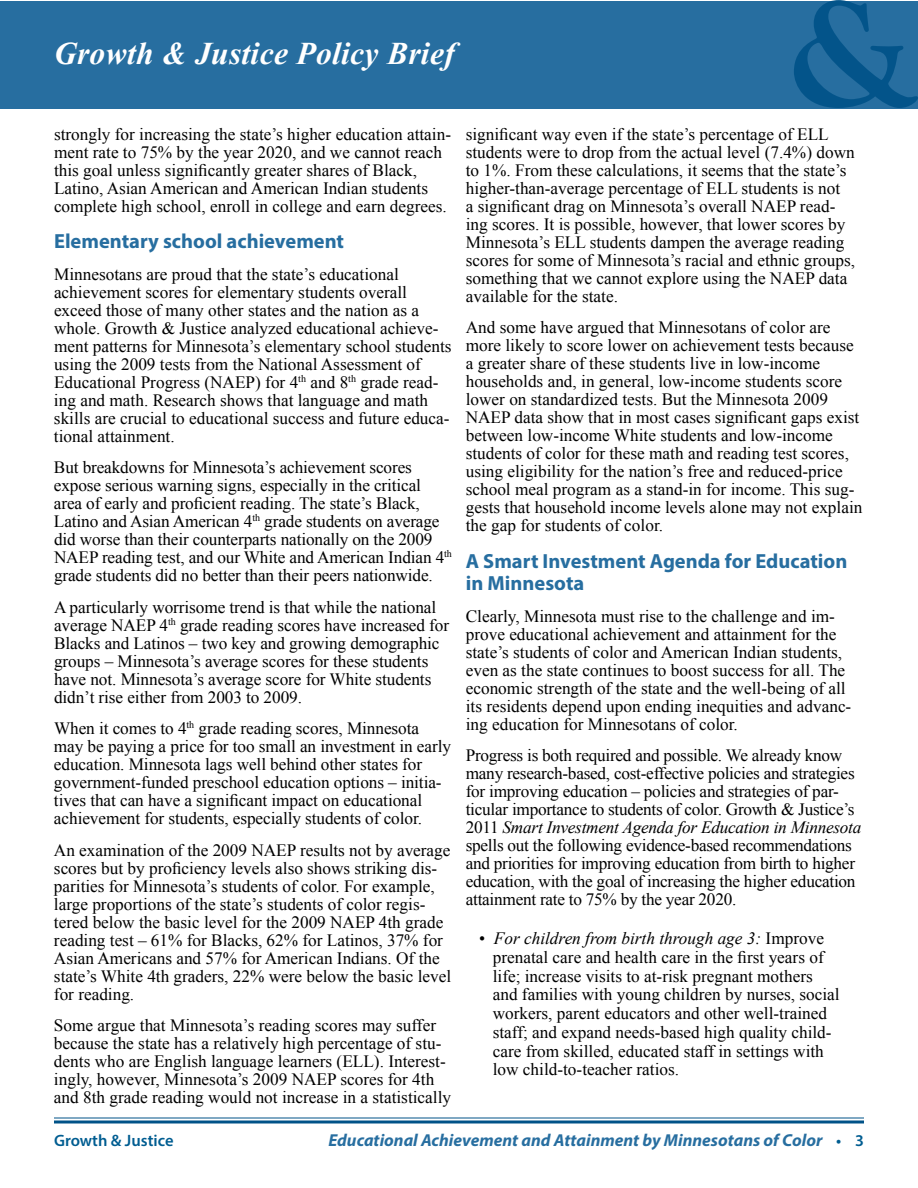
<style>
.page{position:relative;width:918px;height:1188px;background:#fff}
.page>*{position:absolute;margin:0;border:0;box-sizing:border-box;transform-origin:0 0}
.t1{font:italic 700 31.5px "Times New Roman";letter-spacing:.01em;color:#fff}
.t2{font:700 20.4px/22.5px "Myriad Pro";color:#276ea0}
.t3{font:italic 700 17.4px "Myriad Pro";color:#276ea0}
.t4{font:17.25px/18px "Times New Roman";color:#000}
.t5{font:600 16.5px "Myriad Pro";color:#005d91}
.s1{font-style:italic}
.s2{font-weight:600;font-style:normal;font-size:16.5px;color:#005d91}
</style>
<div class="page">
<hr style="left:54px;top:1117px;width:810px;height:2px;background:#005288">
<svg style="left:54px;top:1120px;width:810px;height:4px;background:#3f7da5"></svg>
<div style="left:1px;top:1px;width:917px;height:108px;background:#276ea0"></div>
<svg style="left:794px;top:0;width:124px;height:108px"></svg>
<h1 class="t1" style="left:54px;top:31px;width:402px">Growth &amp; Justice Policy Brief</h1>
<p class="t4" style="left:54px;top:125px;width:399px">strongly for increasing the state’s higher education attain&shy;ment rate to 75% by the year 2020, and we cannot reach this goal unless significantly greater shares of Black, Latino, Asian American and American Indian students complete high school, enroll in college and earn degrees.</p>
<p class="t2" style="left:54px;top:229px;width:292px">Elementary school achievement</p>
<p class="t4" style="left:54px;top:265px;width:399px">Minnesotans are proud that the state’s educational achievement scores for elementary students overall exceed those of many other states and the nation as a whole. Growth &amp; Justice analyzed educational achieve&shy;ment patterns for Minnesota’s elementary school students using the 2009 tests from the National Assessment of Educational Progress (NAEP) for 4<sup>th</sup> and 8<sup>th</sup> grade read&shy;ing and math. Research shows that language and math skills are crucial to educational success and future educa&shy;tional attainment.</p>
<p class="t4" style="left:54px;top:458px;width:399px">But breakdowns for Minnesota’s achievement scores expose serious warning signs, especially in the critical area of early and proficient reading. The state’s Black, Latino and Asian American 4<sup>th</sup> grade students on average did worse than their counterparts nationally on the 2009<br>NAEP reading test, and our White and American Indian 4<sup>th </sup>grade students did no better than their peers nationwide.</p>
<p class="t4" style="left:54px;top:598px;width:397px">A particularly worrisome trend is that while the national average NAEP 4<sup>th</sup> grade reading scores have increased for Blacks and Latinos – two key and growing demographic groups – Minnesota’s average scores for these students have not. Minnesota’s average score for White students didn’t rise either from 2003 to 2009.</p>
<p class="t4" style="left:54px;top:719px;width:399px">When it comes to 4<sup>th</sup> grade reading scores, Minnesota may be paying a price for too small an investment in early education. Minnesota lags well behind other states for government-funded preschool education options – initia&shy;tives that can have a significant impact on educational achievement for students, especially students of color.</p>
<p class="t4" style="left:54px;top:841px;width:399px">An examination of the 2009 NAEP results not by average scores but by proficiency levels also shows striking dis&shy;parities for Minnesota’s students of color. For example, large proportions of the state’s students of color regis&shy;tered below the basic level for the 2009 NAEP 4th grade reading test – 61% for Blacks, 62% for Latinos, 37% for Asian Americans and 57% for American Indians. Of the state’s White 4th graders, 22% were below the basic level for reading.</p>
<p class="t4" style="left:54px;top:1016px;width:399px">Some argue that Minnesota’s reading scores may suffer because the state has a relatively high percentage of stu&shy;dents who are English language learners (ELL). Interest&shy;ingly, however, Minnesota’s 2009 NAEP scores for 4th and 8th grade reading would not increase in a statistically</p>
<p class="t4" style="left:466px;top:125px;width:391px">significant way even if the state’s percentage of ELL students were to drop from the actual level (7.4%) down to 1%. From these calculations, it seems that the state’s higher-than-average percentage of ELL students is not<br>a significant drag on Minnesota’s overall NAEP read&shy;ing scores. It is possible, however, that lower scores by Minnesota’s ELL students dampen the average reading scores for some of Minnesota’s racial and ethnic groups, something that we cannot explore using the NAEP data available for the state.</p>
<p class="t4" style="left:466px;top:318px;width:398px">And some have argued that Minnesotans of color are more likely to score lower on achievement tests because a greater share of these students live in low-income households and, in general, low-income students score lower on standardized tests. But the Minnesota 2009<br>NAEP data show that in most cases significant gaps exist between low-income White students and low-income students of color for these math and reading test scores, using eligibility for the nation’s free and reduced-price school meal program as a stand-in for income. This sug&shy;gests that household income levels alone may not explain the gap for students of color.</p>
<p class="t2" style="left:466px;top:549px;width:383px">A Smart Investment Agenda for Education in Minnesota</p>
<p class="t4" style="left:466px;top:607px;width:387px">Clearly, Minnesota must rise to the challenge and im&shy;prove educational achievement and attainment for the state’s students of color and American Indian students, even as the state continues to boost success for all. The economic strength of the state and the well-being of all its residents depend upon ending inequities and advanc&shy;ing education for Minnesotans of color.</p>
<p class="t4" style="left:466px;top:746px;width:397px">Progress is both required and possible. We already know many research-based, cost-effective policies and strategies for improving education – policies and strategies of par&shy;ticular importance to students of color. Growth &amp; Justice’s 2011 <span class="s1">Smart Investment Agenda for Education in Minnesota </span>spells out the following evidence-based recommendations and priorities for improving education from birth to higher education, with the goal of increasing the higher education attainment rate to 75% by the year 2020.</p>
<p class="t4" style="left:493px;top:929px;width:348px;line-height:18.8px;text-indent:-14px">• <span class="s1">For children from birth through age 3:</span> Improve prenatal care and health care in the first years of life; increase visits to at-risk pregnant mothers and families with young children by nurses, social workers, parent educators and other well-trained staff; and expand needs-based high quality child&shy;care from skilled, educated staff in settings with low child-to-teacher ratios.</p>
<p class="t5" style="left:54px;top:1130px;width:121px">Growth &amp; Justice</p>
<p class="t3" style="left:328px;top:1129px;width:537px">Educational Achievement and Attainment by Minnesotans of Color <span class="s2">• 3</span></p>
</div>
